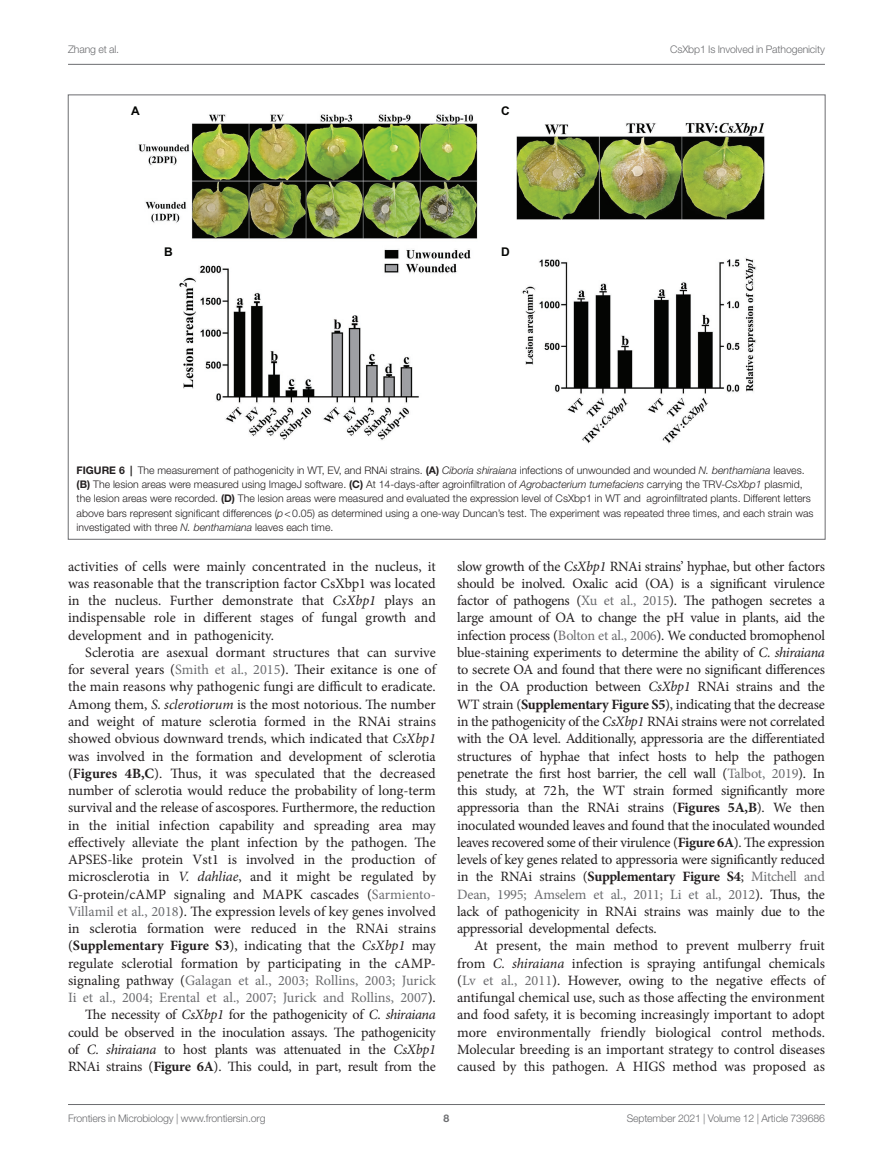
<style>
.page{position:relative;width:893px;height:1170px;background:#fff}
.page>*{position:absolute;margin:0;border:0;box-sizing:border-box;transform-origin:0 0}
.TEXT{font:14.25px/17.2px "Minion Pro";letter-spacing:-.01em;color:#231f20;text-align:justify}
.t1{font:700 12px "Arial";color:#040503}
.FIG_LEG{font:300 10.5px/14.2px "Helvetica Neue LT Std";color:#231f20}
.t2{font:300 10.5px "Helvetica Neue LT Std";letter-spacing:-.015em;color:#6c6d70}
.t3{font:700 10.5px "Helvetica Neue LT Std";color:#6c6d70}
.s1{font-weight:700}
.s2{font-style:italic}
.s3{color:#6c6d70}
</style>
<div class="page">
<hr style="left:68px;top:64px;width:757px;height:1px;background:#6c6d70">
<hr style="left:68px;top:1104px;width:757px;height:1px;background:#6c6d70">
<img style="left:138px;top:114px;width:627px;height:330px">
<p class="t2" style="left:68px;top:42px;width:53px">Zhang et al.</p>
<p class="t2" style="left:670px;top:42px;width:156px">CsXbp1 Is Involved in Pathogenicity</p>
<p class="t1" style="left:131px;top:102px;width:10px">A</p>
<p class="t1" style="left:501px;top:102px;width:10px">C</p>
<p class="t1" style="left:164px;top:243px;width:10px">B</p>
<p class="t1" style="left:501px;top:243px;width:10px">D</p>
<p class="FIG_LEG" style="left:77px;top:462px;width:738px"><span class="s1">FIGURE 6 |</span> The measurement of pathogenicity in WT, EV, and RNAi strains. <span class="s1">(A)</span> <span class="s2">Ciboria shiraiana</span> infections of unwounded and wounded <span class="s2">N. benthamiana</span> leaves. <span class="s1">(B)</span> The lesion areas were measured using ImageJ software. <span class="s1">(C)</span> At 14-days-after agroinfiltration of <span class="s2">Agrobacterium tumefaciens</span> carrying the TRV-<span class="s2">CsXbp1</span> plasmid, the lesion areas were recorded. <span class="s1">(D)</span> The lesion areas were measured and evaluated the expression level of CsXbp1 in WT and agroinfiltrated plants. Different letters above bars represent significant differences (<span class="s2">p</span>&lt;0.05) as determined using a one-way Duncan’s test. The experiment was repeated three times, and each strain was investigated with three <span class="s2">N. benthamiana</span> leaves each time.</p>
<p class="TEXT" style="left:68px;top:557px;width:369px">activities of cells were mainly concentrated in the nucleus, it was reasonable that the transcription factor CsXbp1 was located in the nucleus. Further demonstrate that <span class="s2">CsXbp1</span> plays an indispensable role in different stages of fungal growth and development and in pathogenicity.</p>
<p class="TEXT" style="left:68px;top:643px;width:369px;text-indent:17px">Sclerotia are asexual dormant structures that can survive for several years (<span class="s3">Smith et al., 2015</span>). Their exitance is one of the main reasons why pathogenic fungi are difficult to eradicate.<br>Among them, <span class="s2">S. sclerotiorum</span> is the most notorious. The number and weight of mature sclerotia formed in the RNAi strains showed obvious downward trends, which indicated that <span class="s2">CsXbp1 </span>was involved in the formation and development of sclerotia (<span class="s1">Figures 4B,C</span>). Thus, it was speculated that the decreased number of sclerotia would reduce the probability of long-term survival and the release of ascospores. Furthermore, the reduction in the initial infection capability and spreading area may effectively alleviate the plant infection by the pathogen. The APSES-like protein Vst1 is involved in the production of microsclerotia in <span class="s2">V. dahliae</span>, and it might be regulated by G-protein/cAMP signaling and MAPK cascades (<span class="s3">Sarmiento-Villamil et al., 2018</span>). The expression levels of key genes involved in sclerotia formation were reduced in the RNAi strains (<span class="s1">Supplementary Figure S3</span>), indicating that the <span class="s2">CsXbp1</span> may regulate sclerotial formation by participating in the cAMP&shy;signaling pathway (<span class="s3">Galagan et al., 2003; Rollins, 2003; Jurick Ii et al., 2004; Erental et al., 2007; Jurick and Rollins, 2007</span>).</p>
<p class="TEXT" style="left:68px;top:1006px;width:369px;text-indent:17px">The necessity of <span class="s2">CsXbp1</span> for the pathogenicity of <span class="s2">C. shiraiana </span>could be observed in the inoculation assays. The pathogenicity of <span class="s2">C. shiraiana</span> to host plants was attenuated in the <span class="s2">CsXbp1<br></span>RNAi strains (<span class="s1">Figure 6A</span>). This could, in part, result from the</p>
<p class="TEXT" style="left:457px;top:557px;width:369px">slow growth of the <span class="s2">CsXbp1</span> RNAi strains’ hyphae, but other factors should be inolved. Oxalic acid (OA) is a significant virulence factor of pathogens (<span class="s3">Xu et al., 2015</span>). The pathogen secretes a large amount of OA to change the pH value in plants, aid the infection process (<span class="s3">Bolton et al., 2006</span>). We conducted bromophenol blue-staining experiments to determine the ability of <span class="s2">C. shiraiana </span>to secrete OA and found that there were no significant differences in the OA production between <span class="s2">CsXbp1</span> RNAi strains and the WT strain (<span class="s1">Supplementary Figure S5</span>), indicating that the decrease in the pathogenicity of the <span class="s2">CsXbp1</span> RNAi strains were not correlated with the OA level. Additionally, appressoria are the differentiated structures of hyphae that infect hosts to help the pathogen penetrate the first host barrier, the cell wall (<span class="s3">Talbot, 2019</span>). In this study, at 72h, the WT strain formed significantly more appressoria than the RNAi strains (<span class="s1">Figures 5A,B</span>). We then inoculated wounded leaves and found that the inoculated wounded leaves recovered some of their virulence (<span class="s1">Figure 6A</span>). The expression levels of key genes related to appressoria were significantly reduced in the RNAi strains (<span class="s1">Supplementary Figure S4</span>; <span class="s3">Mitchell and Dean, 1995; Amselem et al., 2011; Li et al., 2012</span>). Thus, the lack of pathogenicity in RNAi strains was mainly due to the appressorial developmental defects.</p>
<p class="TEXT" style="left:457px;top:937px;width:369px;text-indent:17px">At present, the main method to prevent mulberry fruit from <span class="s2">C. shiraiana</span> infection is spraying antifungal chemicals (<span class="s3">Lv et al., 2011</span>). However, owing to the negative effects of antifungal chemical use, such as those affecting the environment and food safety, it is becoming increasingly important to adopt more environmentally friendly biological control methods.<br>Molecular breeding is an important strategy to control diseases caused by this pathogen. A HIGS method was proposed as</p>
<p class="t2" style="left:68px;top:1111px;width:199px">Frontiers in Microbiology | www.frontiersin.org</p>
<p class="t3" style="left:444px;top:1111px;width:7px">8</p>
<p class="t2" style="left:627px;top:1111px;width:200px">September 2021 | Volume 12 | Article 739686</p>
</div>
